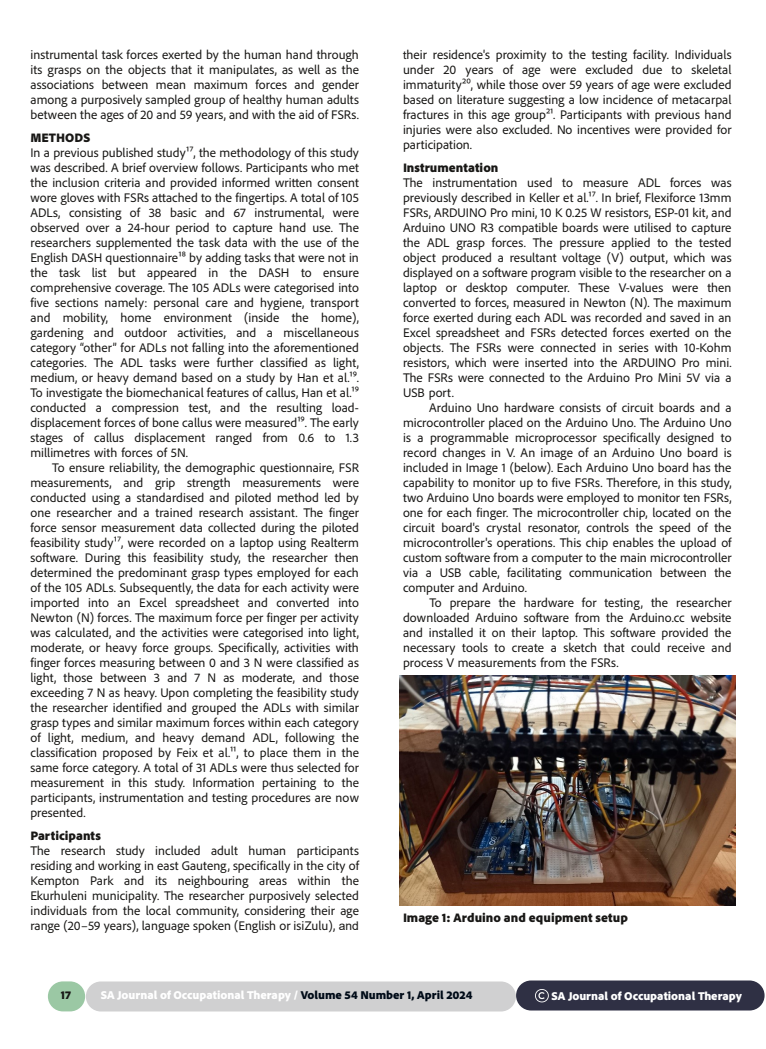
<style>
.page{position:relative;width:766px;height:1049px;background:#fff}
.page>*{position:absolute;margin:0;border:0;box-sizing:border-box;transform-origin:0 0}
.t1{font:13px/15px "Adobe Clean";letter-spacing:.005em;color:#181715;text-align:justify}
.t2{font:900 13px "Adobe Clean";color:#181715}
.t3{font:900 12px "Adobe Clean";color:#fff}
.t4{font:900 12px "Adobe Clean";color:#181715}
.s1{font-family:"Arial";font-size:12px}
.s2{font-size:12px}
.s3{color:#000b18}
</style>
<div class="page">
<div style="left:516px;top:980px;width:248px;height:30px;background:#2f3044;border-radius:15px"></div>
<div style="left:86px;top:981px;width:430px;height:30px;background:#d0d0d1;border-radius:15px"></div>
<div style="left:48px;top:981px;width:37px;height:30px;background:#9bc8a4;border-radius:15px"></div>
<img style="left:535px;top:989px;width:14px;height:14px">
<img style="left:399px;top:675px;width:336px;height:231px">
<p class="t1" style="left:30px;top:47px;width:330px">instrumental task forces exerted by the human hand through its grasps on the objects that it manipulates, as well as the associations between mean maximum forces and gender among a purposively sampled group of healthy human adults between the ages of 20 and 59 years, and with the aid of FSRs.</p>
<p class="t2" style="left:30px;top:129px;width:61px">METHODS</p>
<p class="t1" style="left:30px;top:145px;width:330px">In a previous published study1⁷, the methodology of this study was described. A brief overview follows. Participants who met the inclusion criteria and provided informed written consent wore gloves with FSRs attached to the fingertips. A total of 105<br>ADLs, consisting of 38 basic and 67 instrumental, were observed over a 24-hour period to capture hand use. The researchers supplemented the task data with the use of the English DASH questionnaire1⁸ by adding tasks that were not in the task list but appeared in the DASH to ensure comprehensive coverage. The 105 ADLs were categorised into five sections namely: personal care and hygiene, transport and mobility, home environment (inside the home), gardening and outdoor activities, and a miscellaneous category “other” for ADLs not falling into the aforementioned categories. The ADL tasks were further classified as light, medium, or heavy demand based on a study by Han et al.1⁹.<br>To investigate the biomechanical features of callus, Han et al.1⁹ conducted a compression test, and the resulting load&shy;displacement forces of bone callus were measured1⁹. The early stages of callus displacement ranged from 0.6 to 1.3 millimetres with forces of 5N.</p>
<p class="t1" style="left:30px;top:460px;width:330px;text-indent:22px">To ensure reliability, the demographic questionnaire, FSR measurements, and grip strength measurements were conducted using a standardised and piloted method led by one researcher and a trained research assistant. The finger force sensor measurement data collected during the piloted feasibility study1⁷, were recorded on a laptop using Realterm software. During this feasibility study, the researcher then determined the predominant grasp types employed for each of the 105 ADLs. Subsequently, the data for each activity were imported into an Excel spreadsheet and converted into Newton (N) forces. The maximum force per finger per activity was calculated, and the activities were categorised into light, moderate, or heavy force groups. Specifically, activities with finger forces measuring between 0 and 3 N were classified as light, those between 3 and 7 N as moderate, and those exceeding 7 N as heavy. Upon completing the feasibility study the researcher identified and grouped the ADLs with similar grasp types and similar maximum forces within each category of light, medium, and heavy demand ADL, following the classification proposed by Feix et al.11, to place them in the same force category. A total of 31 ADLs were thus selected for measurement in this study. Information pertaining to the participants, instrumentation and testing procedures are now presented.</p>
<p class="t2" style="left:30px;top:827px;width:72px">Participants</p>
<p class="t1" style="left:30px;top:843px;width:330px">The research study included adult human participants residing and working in east Gauteng, specifically in the city of Kempton Park and its neighbouring areas within the Ekurhuleni municipality. The researcher purposively selected individuals from the local community, considering their age range (20–59 years), language spoken (English or isiZulu), <span class="s1">and</span></p>
<p class="t1" style="left:403px;top:46px;width:330px"><span class="s2">t</span>heir residence's proximity to the testing facility. Individuals under 20 years of age were excluded due to skeletal immaturity2⁰, while those over 59 years of age were excluded based on literature suggesting a low incidence of metacarpal fractures in this age group21. Participants with previous hand injuries were also excluded. No incentives were provided for participation.</p>
<p class="t2" style="left:403px;top:158px;width:97px">Instrumentation</p>
<p class="t1" style="left:403px;top:174px;width:330px">The instrumentation used to measure ADL forces was previously described in Keller et al.1⁷. In brief, Flexiforce 13mm FSRs, ARDUINO Pro mini, 10 K 0.25 W resistors, ESP-01 kit, and Arduino UNO R3 compatible boards were utilised to capture the ADL grasp forces. The pressure applied to the tested object produced a resultant voltage (V) output, which was displayed on a software program visible to the researcher on a laptop or desktop computer. These V-values were then converted to forces, measured in Newton (N). The maximum force exerted during each ADL was recorded and saved in an Excel spreadsheet and FSRs detected forces exerted on the objects. The FSRs were connected in series with 10-Kohm resistors, which were inserted into the ARDUINO Pro mini.<br>The FSRs were connected to the Arduino Pro Mini 5V via a USB port.</p>
<p class="t1" style="left:403px;top:399px;width:330px;text-indent:26px">Arduino Uno hardware consists of circuit boards and a microcontroller placed on the Arduino Uno. The Arduino Uno is a programmable microprocessor specifically designed to record changes in V. An image of an Arduino Uno board is included in Image 1 (below). Each Arduino Uno board has the capability to monitor up to five FSRs. Therefore, in this study, two Arduino Uno boards were employed to monitor ten FSRs, one for each finger. The microcontroller chip, located on the circuit board's crystal resonator, controls the speed of the microcontroller's operations. This chip enables the upload of custom software from a computer to the main microcontroller via a USB cable, facilitating communication between the computer and Arduino.</p>
<p class="t1" style="left:403px;top:594px;width:330px;text-indent:26px">To prepare the hardware for testing, the researcher downloaded Arduino software from the Arduino.cc website and installed it on their laptop. This software provided the necessary tools to create a sketch that could receive and process V measurements from the FSRs.</p>
<p class="t2" style="left:403px;top:908px;width:226px">Image 1: Arduino and equipment setup</p>
<p class="t4" style="left:61px;top:987px;width:12px">17</p>
<p class="t3" style="left:101px;top:987px;width:373px">SA Journal of Occupational Therapy / <span class="s3">Volume 54 Number 1, April 2024</span></p>
<p class="t3" style="left:551px;top:988px;width:192px">SA Journal of Occupational Therapy</p>
</div>
